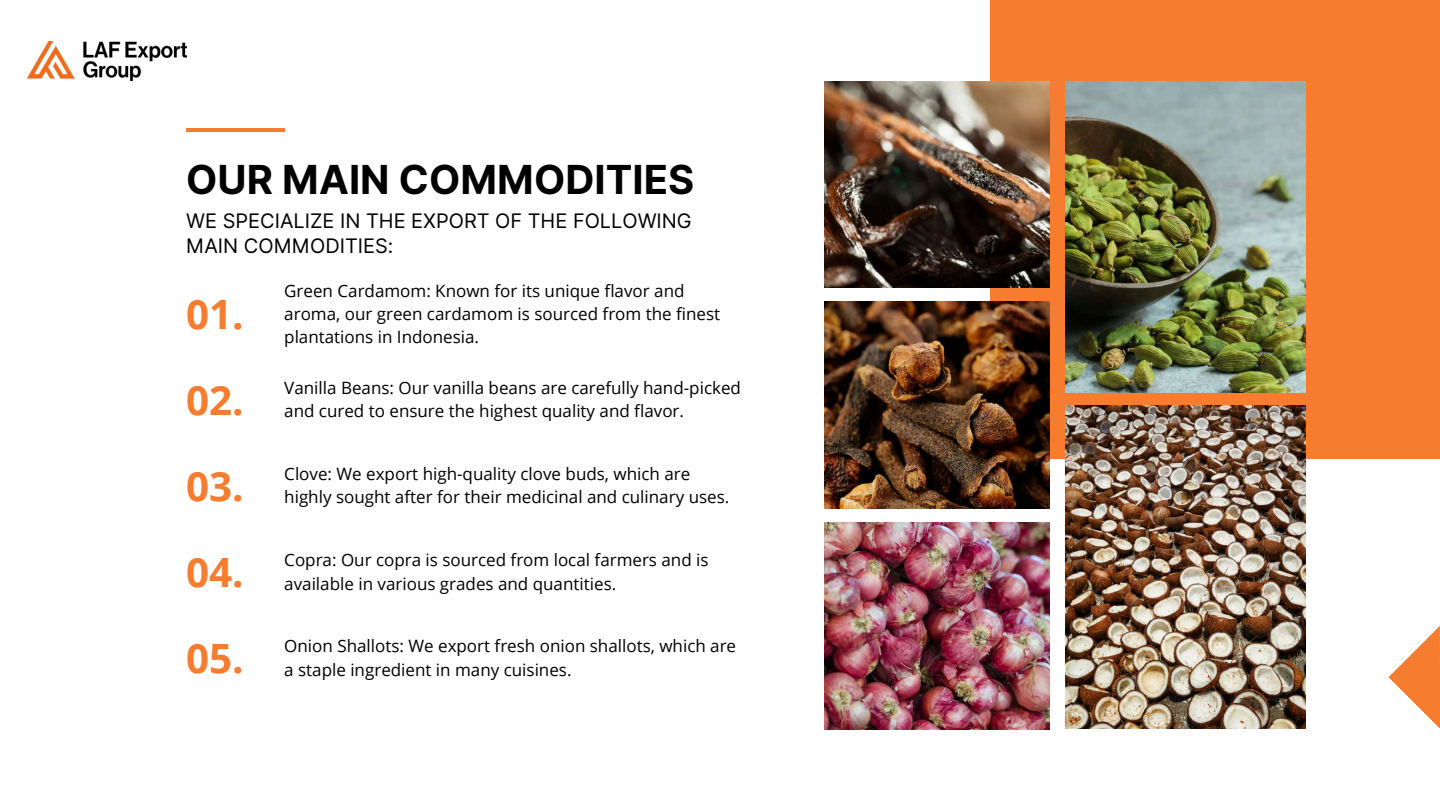
<style>
.page{position:relative;width:1440px;height:810px;background:#fff}
.page>*{position:absolute;margin:0;border:0;box-sizing:border-box;transform-origin:0 0}
.t1{font:700 40.4px "Open Sans";color:#f67d30}
.t2{font:700 40px "Inter";color:#000}
.t3{font:20px/24.8px "Inter";color:#000}
.t4{font:17px/23.2px "Open Sans";color:#000}
</style>
<div class="page">
<svg style="left:1388px;top:626px;width:52px;height:103px"></svg>
<div style="left:991px;top:0;width:449px;height:458px;background:#f67d30"></div>
<img style="left:1065px;top:81px;width:240px;height:311px">
<img style="left:825px;top:81px;width:225px;height:206px">
<img style="left:825px;top:302px;width:225px;height:206px">
<img style="left:825px;top:523px;width:225px;height:206px">
<img style="left:28px;top:41px;width:159px;height:40px">
<hr style="left:186px;top:128px;width:98px;height:4px;background:#f67d30">
<img style="left:1065px;top:405px;width:240px;height:324px">
<h2 class="t2" style="left:186px;top:155px;width:510px">OUR MAIN COMMODITIES</h2>
<p class="t3" style="left:186px;top:208px;width:507px">WE SPECIALIZE IN THE EXPORT OF THE FOLLOWING<br>MAIN COMMODITIES:</p>
<h1 class="t1" style="left:186px;top:286px;width:59px">01.</h1>
<p class="t4" style="left:284px;top:278px;width:437px">Green Cardamom: Known for its unique flavor and aroma, our green cardamom is sourced from the finest plantations in Indonesia.</p>
<h1 class="t1" style="left:186px;top:372px;width:59px">02.</h1>
<p class="t4" style="left:284px;top:376px;width:458px">Vanilla Beans: Our vanilla beans are carefully hand-picked</p>
<p class="t4" style="left:284px;top:399px;width:401px">and cured to ensure the highest quality and flavor.</p>
<h1 class="t1" style="left:186px;top:458px;width:59px">03.</h1>
<p class="t4" style="left:284px;top:462px;width:408px">Clove: We export high-quality clove buds, which are</p>
<p class="t4" style="left:284px;top:485px;width:447px">highly sought after for their medicinal and culinary uses.</p>
<h1 class="t1" style="left:186px;top:544px;width:59px">04.</h1>
<p class="t4" style="left:284px;top:548px;width:426px">Copra: Our copra is sourced from local farmers and is</p>
<p class="t4" style="left:284px;top:571px;width:334px">available in various grades and quantities.</p>
<h1 class="t1" style="left:186px;top:630px;width:59px">05.</h1>
<p class="t4" style="left:284px;top:634px;width:453px">Onion Shallots: We export fresh onion shallots, which are</p>
<p class="t4" style="left:284px;top:657px;width:289px">a staple ingredient in many cuisines.</p>
</div>
